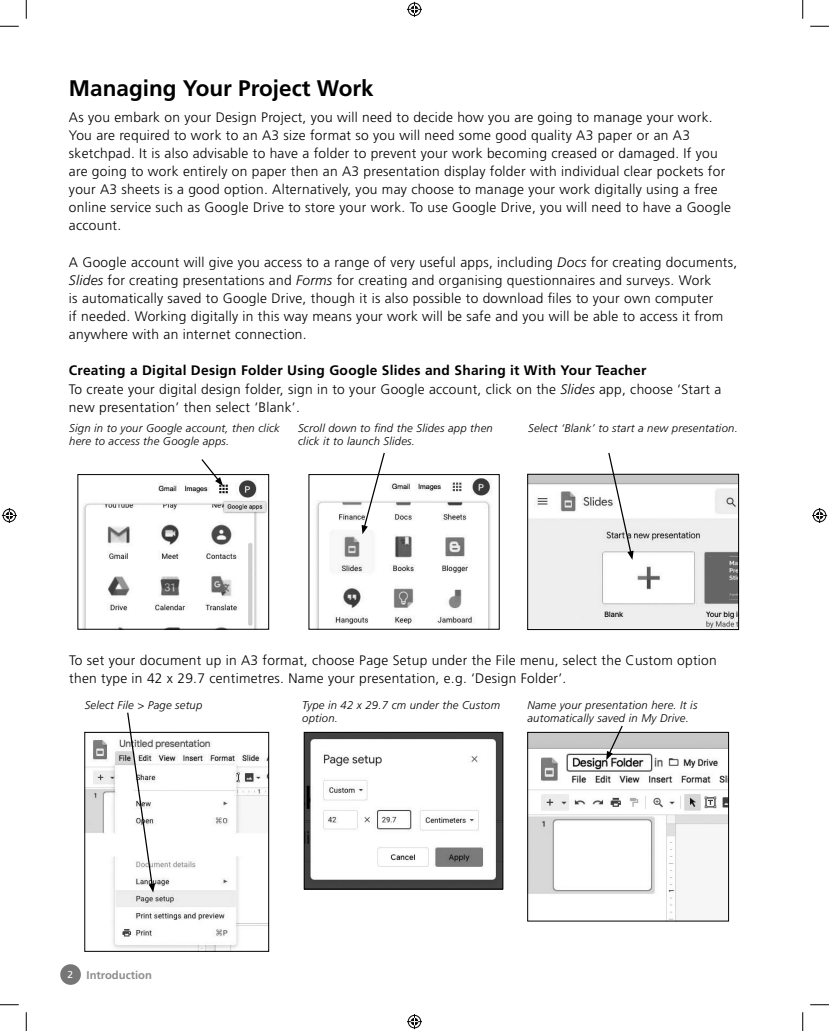
<style>
.page{position:relative;width:829px;height:1031px;background:#fff}
.page>*{position:absolute;margin:0;border:0;box-sizing:border-box;transform-origin:0 0}
.Heading{font:700 22.5px "Frutiger LT Std";color:#000}
.Body_Text{font:300 13.75px/18.1px "Frutiger LT Std";letter-spacing:.02em;color:#000}
.Body_Text-2{font:700 13.75px "Frutiger LT Std";letter-spacing:.02em;color:#000}
.Body_Text-3{font:italic 300 11.25px/13.5px "Frutiger LT Std";letter-spacing:.02em;color:#000}
.t1{font:700 11.25px "Frutiger LT Std";color:#8e8e8e}
.s1{font-style:italic}
.s2{font-weight:400;font-size:10px;color:#fff}
</style>
<div class="page">
<div style="left:60px;top:964px;width:21px;height:20px;background:#767676;border-radius:50%"></div>
<img style="left:316px;top:478px;width:176px;height:149px">
<img style="left:529px;top:476px;width:207px;height:152px">
<div style="left:527px;top:474px;width:211px;height:156px;border:1px solid #000"></div>
<img style="left:83px;top:480px;width:184px;height:147px">
<div style="left:77px;top:474px;width:192px;height:155px;border:1px solid #000"></div>
<svg style="left:200px;top:459px;width:23px;height:27px"></svg>
<svg style="left:361px;top:452px;width:25px;height:82px"></svg>
<svg style="left:607px;top:452px;width:26px;height:108px"></svg>
<img style="left:86px;top:739px;width:181px;height:210px">
<div style="left:84px;top:732px;width:185px;height:219px;border:1px solid #000"></div>
<img style="left:306px;top:734px;width:195px;height:153px">
<div style="left:304px;top:732px;width:199px;height:157px;border:1px solid #000"></div>
<img style="left:529px;top:734px;width:197px;height:185px">
<div style="left:527px;top:732px;width:201px;height:189px;border:1px solid #000"></div>
<svg style="left:126px;top:712px;width:29px;height:180px"></svg>
<svg style="left:606px;top:725px;width:17px;height:35px"></svg>
<svg style="left:0;top:25px;width:19px;height:2px"></svg>
<svg style="left:810px;top:25px;width:18px;height:2px"></svg>
<svg style="left:0;top:1004px;width:19px;height:1px"></svg>
<svg style="left:810px;top:1004px;width:18px;height:1px"></svg>
<svg style="left:25px;top:0;width:2px;height:19px"></svg>
<svg style="left:25px;top:1012px;width:2px;height:18px"></svg>
<svg style="left:802px;top:0;width:1px;height:19px"></svg>
<svg style="left:802px;top:1012px;width:1px;height:18px"></svg>
<svg style="left:407px;top:2px;width:15px;height:15px"></svg>
<svg style="left:407px;top:1014px;width:15px;height:15px"></svg>
<svg style="left:2px;top:508px;width:15px;height:15px"></svg>
<svg style="left:812px;top:508px;width:15px;height:15px"></svg>
<p class="Heading" style="left:69px;top:75px;width:306px">Managing Your Project Work</p>
<p class="Body_Text" style="left:69px;top:108px;width:663px">As you embark on your Design Project, you will need to decide how you are going to manage your work.<br>You are required to work to an A3 size format so you will need some good quality A3 paper or an A3 sketchpad. It is also advisable to have a folder to prevent your work becoming creased or damaged. If you are going to work entirely on paper then an A3 presentation display folder with individual clear pockets for your A3 sheets is a good option. Alternatively, you may choose to manage your work digitally using a free online service such as Google Drive to store your work. To use Google Drive, you will need to have a Google account.</p>
<p class="Body_Text" style="left:69px;top:253px;width:669px">A Google account will give you access to a range of very useful apps, including <span class="s1">Docs</span> for creating documents, <span class="s1">Slides</span> for creating presentations and <span class="s1">Forms</span> for creating and organising questionnaires and surveys. Work<br>is automatically saved to Google Drive, though it is also possible to download files to your own computer<br>if needed. Working digitally in this way means your work will be safe and you will be able to access it from anywhere with an internet connection.</p>
<p class="Body_Text-2" style="left:69px;top:362px;width:579px">Creating a Digital Design Folder Using Google Slides and Sharing it With Your Teacher</p>
<p class="Body_Text" style="left:69px;top:380px;width:653px">To create your digital design folder, sign in to your Google account, click on the <span class="s1">Slides</span> app, choose ‘Start a new presentation’ then select ‘Blank’.</p>
<p class="Body_Text-3" style="left:69px;top:421px;width:212px">Sign in to your Google account, then click here to access the Google apps.</p>
<p class="Body_Text-3" style="left:298px;top:421px;width:196px">Scroll down to find the Slides app then click it to launch Slides.</p>
<p class="Body_Text-3" style="left:528px;top:421px;width:211px">Select ‘Blank’ to start a new presentation.</p>
<p class="Body_Text" style="left:69px;top:651px;width:649px">To set your document up in A3 format, choose Page Setup under the File menu, select the Custom option then type in 42 x 29.7 centimetres. Name your presentation, e.g. ‘Design Folder’.</p>
<p class="Body_Text-3" style="left:85px;top:698px;width:119px">Select File &gt; Page setup</p>
<p class="Body_Text-3" style="left:302px;top:698px;width:199px">Type in 42 x 29.7 cm under the Custom option.</p>
<p class="Body_Text-3" style="left:527px;top:698px;width:171px">Name your presentation here. It is automatically saved in My Drive.</p>
<p class="t1" style="left:67px;top:968px;width:86px"><span class="s2">2</span> Introduction</p>
</div>
